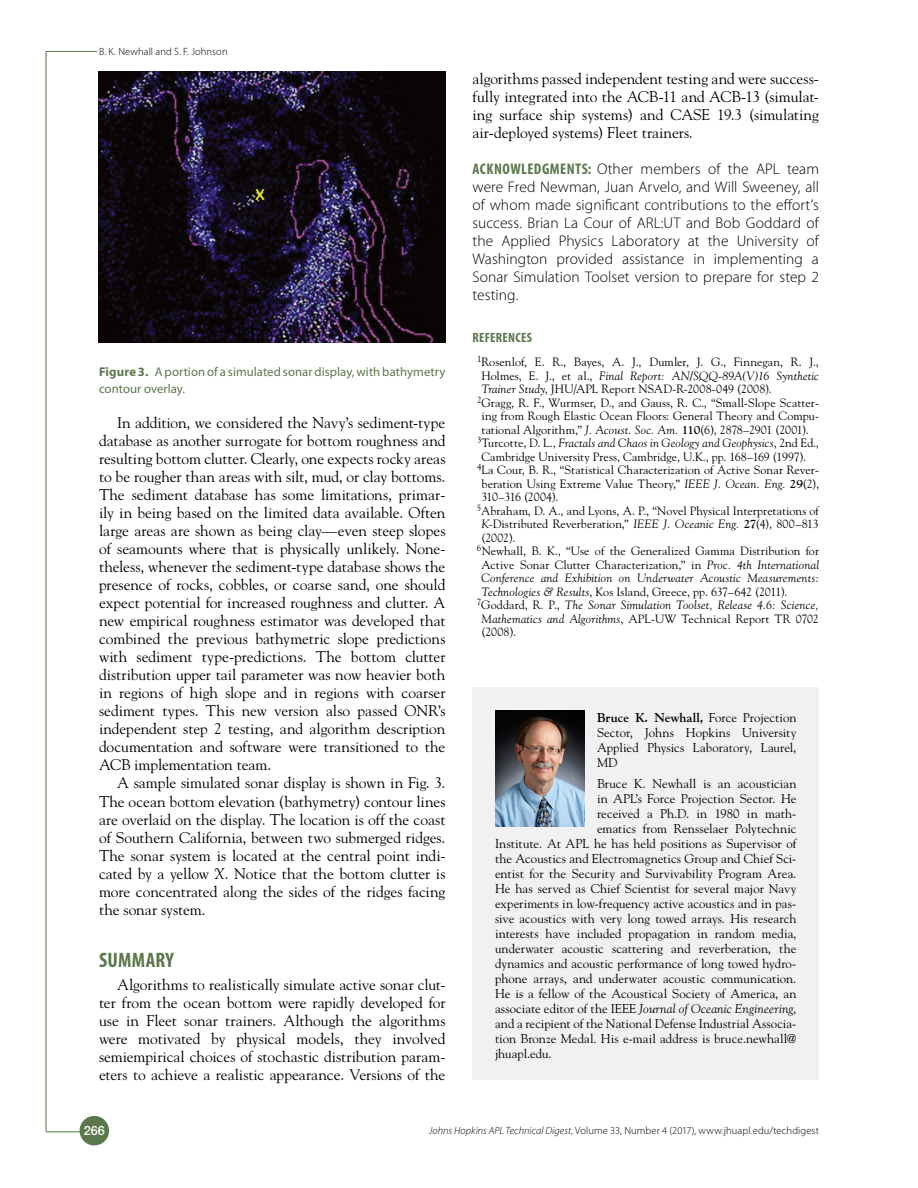
<style>
.page{position:relative;width:918px;height:1188px;background:#fff}
.page>*{position:absolute;margin:0;border:0;box-sizing:border-box;transform-origin:0 0}
.t1{font:700 condensed 21px "Myriad Pro";letter-spacing:.01em;color:#5b784d}
.Body{font:15.45px/18px "Hopkins Goudy";letter-spacing:-.005em;color:#000;text-align:justify}
.Acknowledgments{font:300 15.45px/18px "Myriad Pro";letter-spacing:.005em;color:#000;text-align:justify}
.ReferenceHead{font:700 condensed 13.5px "Myriad Pro";letter-spacing:.025em;color:#5b784d}
.Bio{font:12.75px "Hopkins Goudy";letter-spacing:.005em;color:#000}
.Bio_Affiliation{font:12.75px/15px "Hopkins Goudy";color:#000;text-align:justify}
.FigCaption{font:12.75px/17.2px "Myriad Pro";letter-spacing:.005em;color:#5b784d}
.Bio-2{font:italic 12.75px "Hopkins Goudy";letter-spacing:.015em;color:#000}
.t2{font:500 12.75px "Helvetica Neue LT Std";color:#fff}
.References{font:12px/13.5px "Hopkins Goudy";letter-spacing:.005em;color:#000;text-align:justify}
.References-2{font:italic 12px/13.5px "Hopkins Goudy";letter-spacing:.015em;color:#000;text-align:justify}
.t3{font:300 10.5px "Myriad Pro";letter-spacing:.01em;color:#000}
.s1{font-weight:700}
.s2{font-style:italic}
.s3{font-weight:700;font-stretch:condensed;color:#5b784d}
.s4{font-style:normal}
</style>
<div class="page">
<hr style="left:46px;top:51px;width:1px;height:1081px;background:#5b784d">
<hr style="left:46px;top:1132px;width:36px;height:1px;background:#5b784d">
<hr style="left:46px;top:51px;width:51px;height:1px;background:#5b784d">
<div style="left:80px;top:1116px;width:29px;height:29px;background:#5b784d;border-radius:50%"></div>
<img style="left:99px;top:72px;width:347px;height:271px">
<div style="left:472px;top:688px;width:347px;height:392px;background:#f1f1f1"></div>
<img style="left:495px;top:710px;width:90px;height:116px">
<p class="t3" style="left:99px;top:45px;width:130px">B. K. Newhall and S. F. Johnson</p>
<p class="FigCaption" style="left:99px;top:363px;width:348px"><span class="s1">Figure 3.</span> A portion of a simulated sonar display, with bathymetry contour overlay.</p>
<p class="Body" style="left:99px;top:413px;width:348px;text-indent:18px">In addition, we considered the Navy’s sediment-type database as another surrogate for bottom roughness and resulting bottom clutter. Clearly, one expects rocky areas to be rougher than areas with silt, mud, or clay bottoms.<br>The sediment database has some limitations, primar&shy;ily in being based on the limited data available. Often large areas are shown as being clay—even steep slopes of seamounts where that is physically unlikely. None&shy;theless, whenever the sediment-type database shows the presence of rocks, cobbles, or coarse sand, one should expect potential for increased roughness and clutter. A new empirical roughness estimator was developed that combined the previous bathymetric slope predictions with sediment type-predictions. The bottom clutter distribution upper tail parameter was now heavier both in regions of high slope and in regions with coarser sediment types. This new version also passed ONR’s independent step 2 testing, and algorithm description documentation and software were transitioned to the ACB implementation team.</p>
<p class="Body" style="left:99px;top:774px;width:348px;text-indent:18px">A sample simulated sonar display is shown in Fig. 3.<br>The ocean bottom elevation (bathymetry) contour lines are overlaid on the display. The location is off the coast of Southern California, between two submerged ridges.<br>The sonar system is located at the central point indi&shy;cated by a yellow <span class="s2">X</span>. Notice that the bottom clutter is more concentrated along the sides of the ridges facing the sonar system.</p>
<h1 class="t1" style="left:99px;top:947px;width:76px">SUMMARY</h1>
<p class="Body" style="left:99px;top:975px;width:348px;text-indent:18px">Algorithms to realistically simulate active sonar clut&shy;ter from the ocean bottom were rapidly developed for use in Fleet sonar trainers. Although the algorithms were motivated by physical models, they involved semiempirical choices of stochastic distribution param&shy;eters to achieve a realistic appearance. Versions of the</p>
<p class="Body" style="left:472px;top:70px;width:348px">algorithms passed independent testing and were success&shy;fully integrated into the ACB-11 and ACB-13 (simulat&shy;ing surface ship systems) and CASE 19.3 (simulating air-deployed systems) Fleet trainers.</p>
<p class="Acknowledgments" style="left:472px;top:160px;width:348px"><span class="s3">ACKNOWLEDGMENTS:</span> Other members of the APL team were Fred Newman, Juan Arvelo, and Will Sweeney, all of whom made significant contributions to the effort’s success. Brian La Cour of ARL:UT and Bob Goddard of the Applied Physics Laboratory at the University of Washington provided assistance in implementing a Sonar Simulation Toolset version to prepare for step 2 testing.</p>
<p class="ReferenceHead" style="left:473px;top:329px;width:61px">REFERENCES</p>
<p class="References" style="left:482px;top:355px;width:339px;text-indent:-4px"><sup>1</sup>Rosenlof, E. R., Bayes, A. J., Dumler, J. G., Finnegan, R. J., Holmes, E. J., et al., <span class="s2">Final Report: AN/SQQ-89A(V)16 Synthetic Trainer Study</span>, JHU/APL Report NSAD-R-2008-049 (2008).</p>
<p class="References" style="left:477px;top:396px;width:344px;text-align:center"><sup>2</sup>Gragg, R. F., Wurmser, D., and Gauss, R. C., “Small-Slope Scatter&shy;ing from Rough Elastic Ocean Floors: General Theory and Compu&shy;tational Algorithm,” <span class="s2">J. Acoust. Soc. Am.</span> <span class="s1">110</span>(6), 2878–2901 (2001).</p>
<p class="References" style="left:482px;top:436px;width:339px;text-indent:-4px"><sup>3</sup>Turcotte, D. L., <span class="s2">Fractals and Chaos in Geology and Geophysics</span>, 2nd Ed.,<br>Cambridge University Press, Cambridge, U.K., pp. 168–169 (1997).</p>
<p class="References" style="left:481px;top:463px;width:339px;text-indent:-4px"><sup>4</sup>La Cour, B. R., “Statistical Characterization of Active Sonar Rever&shy;beration Using Extreme Value Theory,” <span class="s2">IEEE J. Ocean. Eng.</span> <span class="s1">29</span>(2), 310–316 (2004).</p>
<p class="References" style="left:481px;top:504px;width:339px;text-indent:-4px"><sup>5</sup>Abraham, D. A., and Lyons, A. P., “Novel Physical Interpretations of <span class="s2">K</span>-Distributed Reverberation,” <span class="s2">IEEE J. Oceanic Eng.</span> <span class="s1">27</span>(4), 800–813 (2002).</p>
<p class="References" style="left:481px;top:544px;width:339px;text-indent:-4px"><sup>6</sup>Newhall, B. K., “Use of the Generalized Gamma Distribution for Active Sonar Clutter Characterization,” in <span class="s2">Proc. 4th International Conference and Exhibition on Underwater Acoustic Measurements:<br>Technologies &amp; Results</span>, Kos Island, Greece, pp. 637–642 (2011).</p>
<p class="References-2" style="left:481px;top:598px;width:339px;text-indent:-4px"><sup>7</sup><span class="s4">Goddard, R. P.,</span> The Sonar Simulation Toolset, Release 4.6: Science, Mathematics and Algorithms<span class="s4">, APL-UW Technical Report TR 0702 (2008).</span></p>
<p class="Bio_Affiliation" style="left:597px;top:709px;width:201px"><span class="s1">Bruce K. Newhall,</span> Force Projection Sector, Johns Hopkins University Applied Physics Laboratory, Laurel, MD</p>
<p class="Bio" style="left:597px;top:775px;width:201px">Bruce K. Newhall is an acoustician</p>
<p class="Bio" style="left:597px;top:790px;width:201px">in APL’s Force Projection Sector. He</p>
<p class="Bio" style="left:597px;top:805px;width:201px">received a Ph.D. in 1980 in math-</p>
<p class="Bio" style="left:597px;top:820px;width:201px">ematics from Rensselaer Polytechnic</p>
<p class="Bio" style="left:495px;top:835px;width:303px">Institute. At APL he has held positions as Supervisor of</p>
<p class="Bio" style="left:495px;top:850px;width:303px">the Acoustics and Electromagnetics Group and Chief Sci-</p>
<p class="Bio" style="left:495px;top:865px;width:303px">entist for the Security and Survivability Program Area.</p>
<p class="Bio" style="left:495px;top:880px;width:303px">He has served as Chief Scientist for several major Navy</p>
<p class="Bio" style="left:495px;top:895px;width:303px">experiments in low-frequency active acoustics and in pas-</p>
<p class="Bio" style="left:495px;top:910px;width:303px">sive acoustics with very long towed arrays. His research</p>
<p class="Bio" style="left:495px;top:925px;width:303px">interests have included propagation in random media,</p>
<p class="Bio" style="left:495px;top:940px;width:303px">underwater acoustic scattering and reverberation, the</p>
<p class="Bio" style="left:495px;top:955px;width:303px">dynamics and acoustic performance of long towed hydro-</p>
<p class="Bio" style="left:495px;top:970px;width:303px">phone arrays, and underwater acoustic communication.</p>
<p class="Bio" style="left:495px;top:985px;width:303px">He is a fellow of the Acoustical Society of America, an</p>
<p class="Bio-2" style="left:495px;top:1000px;width:303px"><span class="s4">associate editor of the IEEE</span> Journal of Oceanic Engineering<span class="s4">,</span></p>
<p class="Bio" style="left:495px;top:1015px;width:303px">and a recipient of the National Defense Industrial Associa-</p>
<p class="Bio" style="left:495px;top:1030px;width:303px">tion Bronze Medal. His e-mail address is bruce.newhall@</p>
<p class="Bio" style="left:495px;top:1045px;width:58px">jhuapl.edu.</p>
<p class="t2" style="left:84px;top:1123px;width:23px">266</p>
<p class="t3" style="left:429px;top:1124px;width:392px"><span class="s2">Johns Hopkins APL Technical Digest</span>, Volume 33, Number 4 (2017), www.jhuapl.edu/techdigest</p>
</div>
